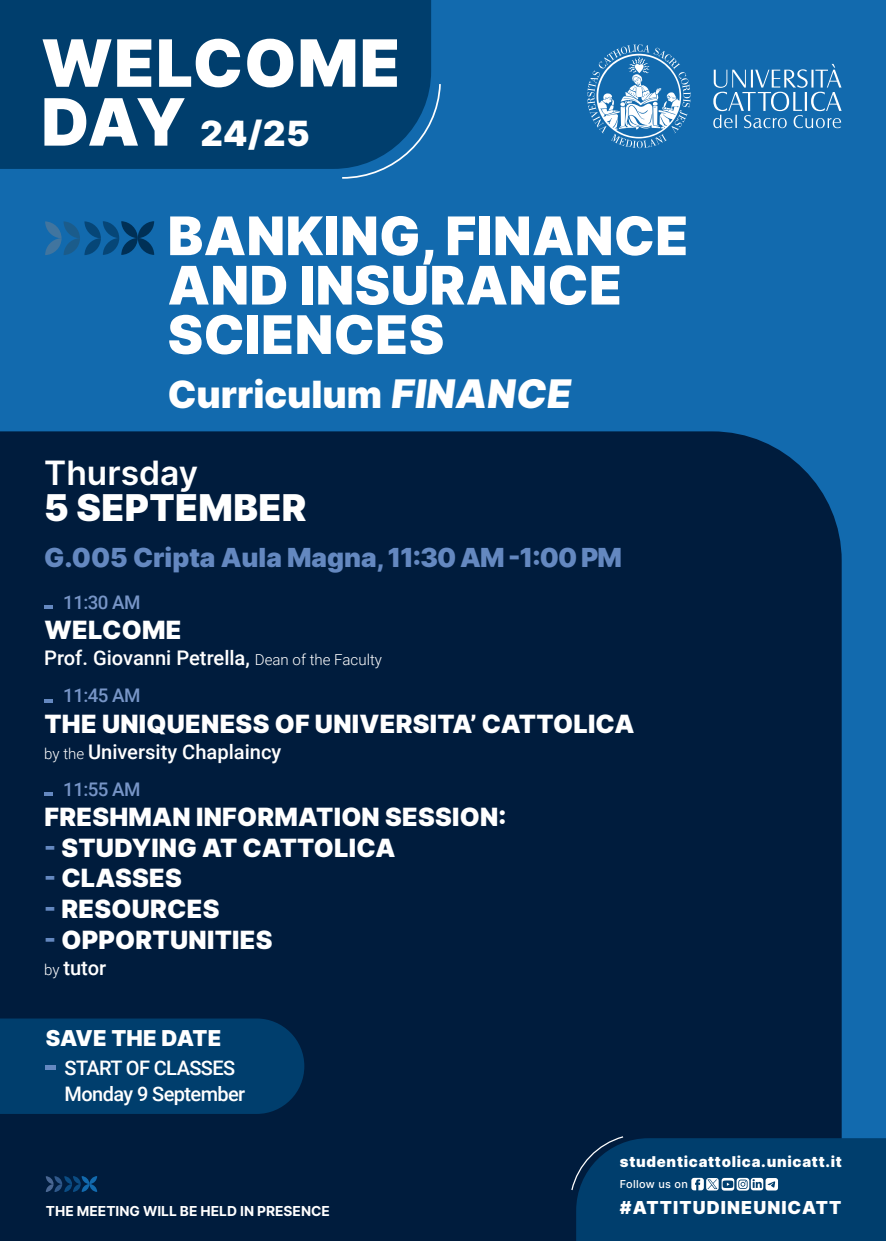
<style>
.page{position:relative;width:886px;height:1241px;background:#fff}
.page>*{position:absolute;margin:0;border:0;box-sizing:border-box;transform-origin:0 0}
.t1{font:900 65.19px "Inter";letter-spacing:.02em;color:#fff}
.t2{font:900 53.12px "Inter";letter-spacing:.01em;color:#fff}
.t3{font:900 37.5px "Inter";color:#fff}
.t4{font:900 36.88px "Inter";letter-spacing:.01em;color:#fff}
.t5{font:900 34.75px "Inter";color:#fff}
.t6{font:600 33.56px "Inter";color:#fff}
.t7{font:900 26.25px "Inter";color:#6488c0}
.t8{font:900 25.12px "Inter";letter-spacing:.01em;color:#fff}
.t9{font:900 21.88px "Inter";letter-spacing:-.005em;color:#fff}
.t10{font:500 20.12px "Roboto";color:#fff}
.t11{font:500 20px "Roboto";letter-spacing:-.03em;color:#fff}
.t12{font:500 18.75px "Roboto";letter-spacing:-.03em;color:#7795c7}
.t13{font:900 17.88px "Inter";letter-spacing:.06em;color:#fff}
.t14{font:900 14.88px "Inter";letter-spacing:.05em;color:#fff}
.t15{font:700 13.75px "Inter";color:#fff}
.t16{font:500 10.94px "Inter";letter-spacing:.03em;color:#fff}
.s1{font-size:65.19px}
.s2{font-size:39.38px}
.s3{font-weight:300;font-size:15.06px}
.s4{color:#6488c0}
</style>
<div class="page">
<div style="left:0;top:0;width:886px;height:1240px;background:#126aae"></div>
<div style="left:0;top:431px;width:842px;height:809px;background:#001c3d"></div>
<svg style="left:45px;top:221px;width:109px;height:34px"></svg>
<svg style="left:46px;top:1175px;width:51px;height:16px"></svg>
<svg style="left:44px;top:605px;width:9px;height:3px"></svg>
<svg style="left:44px;top:698px;width:9px;height:4px"></svg>
<svg style="left:44px;top:792px;width:9px;height:3px"></svg>
<div style="left:0;top:0;width:431px;height:169px;background:#003e6d"></div>
<svg style="left:340px;top:82px;width:101px;height:97px"></svg>
<svg style="left:713px;top:64px;width:129px;height:64px"></svg>
<svg style="left:587px;top:44px;width:103px;height:104px"></svg>
<div style="left:0;top:1018px;width:304px;height:95px;background:#003e6d"></div>
<hr style="left:46px;top:1065px;width:10px;height:4px;background:#6488c0">
<svg style="left:570px;top:1135px;width:316px;height:105px;background:#063f6c"></svg>
<p class="t1" style="left:41px;top:13px;width:360px">WELCOME</p>
<p class="t5" style="left:41px;top:106px;width:270px"><span class="s1">DAY</span> 24/25</p>
<p class="t2" style="left:168px;top:195px;width:522px">BANKING, FINANCE</p>
<p class="t2" style="left:168px;top:244px;width:456px">AND INSURANCE</p>
<p class="t2" style="left:168px;top:294px;width:278px">SCIENCES</p>
<p class="t3" style="left:168px;top:365px;width:411px">Curriculum <span class="s2">FINANCE</span></p>
<p class="t6" style="left:44px;top:448px;width:155px">Thursday</p>
<p class="t4" style="left:44px;top:479px;width:264px">5 SEPTEMBER</p>
<p class="t7" style="left:44px;top:537px;width:579px">G.005 Cripta Aula Magna, 11:30 AM -1:00 PM</p>
<p class="t12" style="left:63px;top:589px;width:79px">11:30 AM</p>
<p class="t8" style="left:44px;top:611px;width:138px">WELCOME</p>
<p class="t10" style="left:44px;top:644px;width:339px">Prof. Giovanni Petrella, <span class="s3">Dean of the Faculty</span></p>
<p class="t12" style="left:63px;top:682px;width:79px">11:45 AM</p>
<p class="t8" style="left:44px;top:704px;width:592px">THE UNIQUENESS OF UNIVERSITA’ CATTOLICA</p>
<p class="t10" style="left:44px;top:737px;width:239px"><span class="s3">by the</span> University Chaplaincy</p>
<p class="t12" style="left:63px;top:775px;width:79px">11:55 AM</p>
<p class="t8" style="left:44px;top:797px;width:463px">FRESHMAN INFORMATION SESSION:</p>
<p class="t8" style="left:44px;top:828px;width:353px"><span class="s4">-</span> STUDYING AT CATTOLICA</p>
<p class="t8" style="left:44px;top:859px;width:139px"><span class="s4">-</span> CLASSES</p>
<p class="t8" style="left:44px;top:889px;width:177px"><span class="s4">-</span> RESOURCES</p>
<p class="t8" style="left:44px;top:920px;width:230px"><span class="s4">-</span> OPPORTUNITIES</p>
<p class="t10" style="left:44px;top:953px;width:63px"><span class="s3">by</span> tutor</p>
<p class="t9" style="left:46px;top:1021px;width:177px">SAVE THE DATE</p>
<p class="t11" style="left:65px;top:1053px;width:172px">START OF CLASSES</p>
<p class="t11" style="left:65px;top:1079px;width:182px">Monday 9 September</p>
<p class="t15" style="left:46px;top:1200px;width:286px">THE MEETING WILL BE HELD IN PRESENCE</p>
<p class="t14" style="left:620px;top:1150px;width:224px">studenticattolica.unicatt.it</p>
<p class="t16" style="left:620px;top:1175px;width:70px">Follow us on</p>
<p class="t13" style="left:620px;top:1193px;width:223px">#ATTITUDINEUNICATT</p>
</div>
